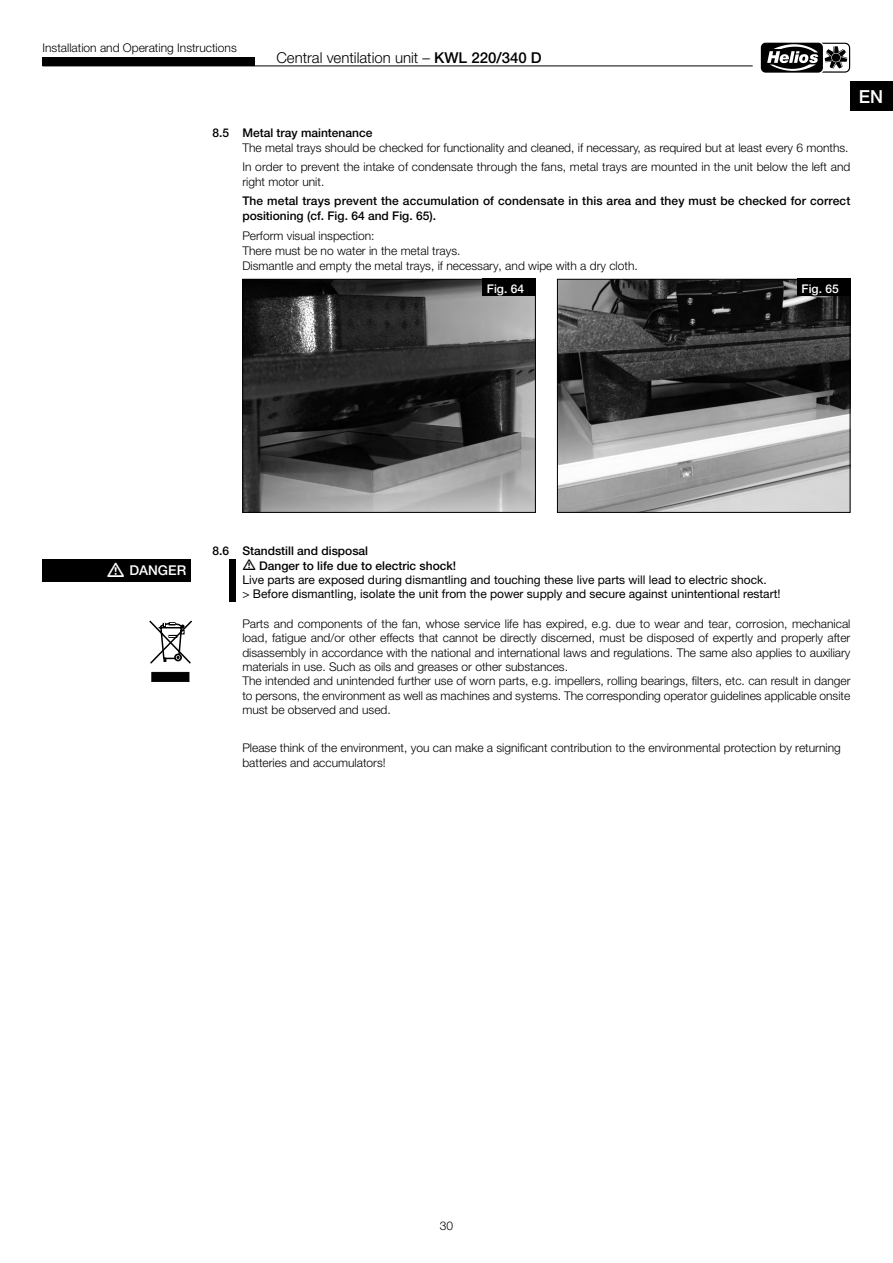
<style>
.page{position:relative;width:893px;height:1263px;background:#fff}
.page>*{position:absolute;margin:0;border:0;box-sizing:border-box;transform-origin:0 0}
.t1{font:500 18px "Helvetica Neue";color:#fff}
.t2{font:300 15px "Helvetica Neue";color:#000}
.t3{font:500 13.5px "Helvetica Neue";color:#fff}
.t4{font:300 12px/14.4px "Helvetica Neue";color:#000}
.t5{font:500 12px/15px "Helvetica Neue";color:#000}
.t6{font:12px/14.4px "Helvetica Neue";color:#000}
.t7{font:500 12px "Helvetica Neue";color:#fff}
.s1{font-weight:500}
</style>
<div class="page">
<hr style="left:43px;top:66px;width:710px;height:1px;background:#000">
<div style="left:43px;top:57px;width:212px;height:9px;background:#000"></div>
<div style="left:761px;top:43px;width:62px;height:30px;background:#000;border-radius:5px"></div>
<svg style="left:767px;top:43px;width:83px;height:30px"></svg>
<div style="left:850px;top:81px;width:43px;height:30px;background:#000"></div>
<img style="left:244px;top:281px;width:290px;height:230px">
<div style="left:242px;top:279px;width:294px;height:234px;border:1px solid #000"></div>
<div style="left:483px;top:279px;width:53px;height:17px;background:#000"></div>
<img style="left:559px;top:281px;width:289px;height:230px">
<div style="left:557px;top:279px;width:293px;height:234px;border:1px solid #000"></div>
<div style="left:797px;top:279px;width:53px;height:17px;background:#000"></div>
<div style="left:43px;top:559px;width:148px;height:22px;background:#000"></div>
<div style="left:230px;top:559px;width:6px;height:42px;background:#000"></div>
<div style="left:152px;top:672px;width:37px;height:10px;background:#000;border:1px solid #000"></div>
<svg style="left:149px;top:620px;width:43px;height:44px"></svg>
<p class="t4" style="left:43px;top:40px;width:196px">Installation and Operating Instructions</p>
<p class="t2" style="left:276px;top:48px;width:267px">Central ventilation unit – <span class="s1">KWL 220/340 D</span></p>
<h1 class="t1" style="left:859px;top:85px;width:26px">EN</h1>
<p class="t5" style="left:213px;top:125px;width:161px">8.5 Metal tray maintenance</p>
<p class="t4" style="left:242px;top:138px;width:609px;line-height:19.2px">The metal trays should be checked for functionality and cleaned, if necessary, as required but at least every 6 months.<br>In order to prevent the intake of condensate through the fans, metal trays are mounted in the unit below the left and</p>
<p class="t4" style="left:242px;top:174px;width:84px">right motor unit.</p>
<p class="t5" style="left:242px;top:193px;width:610px">The metal trays prevent the accumulation of condensate in this area and they must be checked for correct positioning (cf. Fig. 64 and Fig. 65).</p>
<p class="t4" style="left:242px;top:228px;width:397px;line-height:15px">Perform visual inspection:<br>There must be no water in the metal trays.<br>Dismantle and empty the metal trays, if necessary, and wipe with a dry cloth.</p>
<p class="t7" style="left:487px;top:281px;width:39px">Fig. 64</p>
<p class="t7" style="left:801px;top:281px;width:39px">Fig. 65</p>
<p class="t3" style="left:129px;top:562px;width:58px">DANGER</p>
<p class="t5" style="left:259px;top:543px;width:198px;text-indent:-47px">8.6 Standstill and disposal<br>Danger to life due to electric shock!</p>
<p class="t6" style="left:242px;top:572px;width:540px">Live parts are exposed during dismantling and touching these live parts will lead to electric shock.<br>&gt; Before dismantling, isolate the unit from the power supply and secure against unintentional restart!</p>
<p class="t4" style="left:242px;top:616px;width:610px">Parts and components of the fan, whose service life has expired, e.g. due to wear and tear, corrosion, mechanical load, fatigue and/or other effects that cannot be directly discerned, must be disposed of expertly and properly after disassembly in accordance with the national and international laws and regulations. The same also applies to auxiliary materials in use. Such as oils and greases or other substances.<br>The intended and unintended further use of worn parts, e.g. impellers, rolling bearings, filters, etc. can result in danger to persons, the environment as well as machines and systems. The corresponding operator guidelines applicable onsite must be observed and used.</p>
<p class="t4" style="left:242px;top:740px;width:600px;line-height:15px">Please think of the environment, you can make a significant contribution to the environmental protection by returning batteries and accumulators!</p>
<p class="t4" style="left:440px;top:1218px;width:15px">30</p>
</div>
